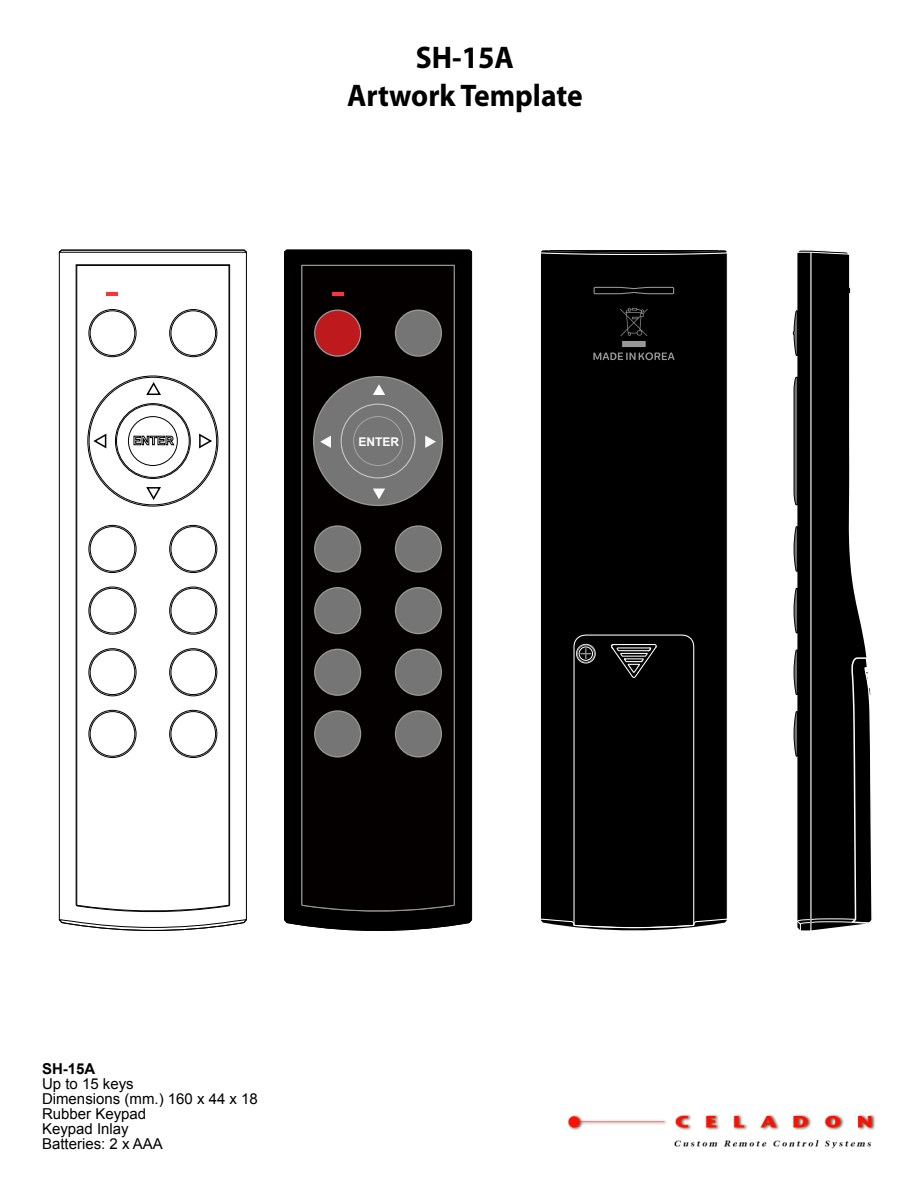
<style>
.page{position:relative;width:918px;height:1188px;background:#fff}
.page>*{position:absolute;margin:0;border:0;box-sizing:border-box;transform-origin:0 0}
.t1{font:700 31.35px/37.7px "Myriad Pro";color:#000;text-align:center;scale:.94 1}
.t2{font:15px/15px "Arial";color:#000}
.t3{font:700 15px "Arial";color:#000}
.t4{font:700 12px "Arial";color:#fff}
</style>
<div class="page">
<svg style="left:793px;top:249px;width:79px;height:681px"></svg>
<svg style="left:59px;top:253px;width:188px;height:666px"></svg>
<svg style="left:58px;top:249px;width:189px;height:4px"></svg>
<svg style="left:58px;top:919px;width:189px;height:12px"></svg>
<svg style="left:76px;top:265px;width:154px;height:647px"></svg>
<div style="left:89px;top:309px;width:47px;height:48px;border:1px solid #000;border-radius:50%"></div>
<div style="left:169px;top:309px;width:48px;height:48px;border:1px solid #000;border-radius:50%"></div>
<div style="left:90px;top:310px;width:45px;height:46px;border:1px solid #000;border-radius:50%"></div>
<div style="left:169px;top:648px;width:48px;height:48px;border:1px solid #000;border-radius:50%"></div>
<div style="left:89px;top:525px;width:47px;height:48px;border:1px solid #000;border-radius:50%"></div>
<div style="left:169px;top:525px;width:48px;height:48px;border:1px solid #000;border-radius:50%"></div>
<div style="left:169px;top:587px;width:48px;height:48px;border:1px solid #000;border-radius:50%"></div>
<div style="left:89px;top:587px;width:47px;height:48px;border:1px solid #000;border-radius:50%"></div>
<div style="left:89px;top:710px;width:47px;height:48px;border:1px solid #000;border-radius:50%"></div>
<div style="left:89px;top:648px;width:47px;height:48px;border:1px solid #000;border-radius:50%"></div>
<div style="left:169px;top:710px;width:48px;height:48px;border:1px solid #000;border-radius:50%"></div>
<div style="left:171px;top:310px;width:45px;height:46px;border:1px solid #000;border-radius:50%"></div>
<div style="left:171px;top:650px;width:45px;height:45px;border:1px solid #000;border-radius:50%"></div>
<div style="left:171px;top:588px;width:45px;height:45px;border:1px solid #000;border-radius:50%"></div>
<div style="left:90px;top:526px;width:45px;height:46px;border:1px solid #000;border-radius:50%"></div>
<div style="left:171px;top:526px;width:45px;height:46px;border:1px solid #000;border-radius:50%"></div>
<div style="left:90px;top:588px;width:45px;height:45px;border:1px solid #000;border-radius:50%"></div>
<div style="left:90px;top:711px;width:45px;height:46px;border:1px solid #000;border-radius:50%"></div>
<div style="left:90px;top:650px;width:45px;height:45px;border:1px solid #000;border-radius:50%"></div>
<div style="left:171px;top:711px;width:45px;height:46px;border:1px solid #000;border-radius:50%"></div>
<div style="left:284px;top:253px;width:188px;height:666px;background:#000"></div>
<svg style="left:284px;top:249px;width:189px;height:4px"></svg>
<svg style="left:284px;top:919px;width:189px;height:12px"></svg>
<div style="left:301px;top:265px;width:154px;height:647px;background:#040000"></div>
<svg style="left:313px;top:376px;width:130px;height:130px"></svg>
<svg style="left:395px;top:649px;width:47px;height:47px"></svg>
<svg style="left:314px;top:525px;width:47px;height:48px"></svg>
<svg style="left:395px;top:525px;width:47px;height:48px"></svg>
<svg style="left:395px;top:587px;width:47px;height:47px"></svg>
<div style="left:396px;top:650px;width:45px;height:45px;background:#767575;border-radius:50%"></div>
<div style="left:396px;top:588px;width:45px;height:45px;background:#767575;border-radius:50%"></div>
<div style="left:315px;top:527px;width:45px;height:44px;background:#767575;border-radius:50%"></div>
<div style="left:396px;top:527px;width:45px;height:44px;background:#767575;border-radius:50%"></div>
<svg style="left:314px;top:587px;width:47px;height:47px"></svg>
<div style="left:315px;top:588px;width:45px;height:45px;background:#767575;border-radius:50%"></div>
<svg style="left:314px;top:310px;width:47px;height:47px"></svg>
<svg style="left:395px;top:310px;width:47px;height:47px"></svg>
<div style="left:315px;top:311px;width:45px;height:44px;background:#be1a1d;border-radius:50%"></div>
<div style="left:396px;top:311px;width:45px;height:44px;background:#767575;border-radius:50%"></div>
<svg style="left:314px;top:710px;width:47px;height:48px"></svg>
<div style="left:315px;top:712px;width:45px;height:44px;background:#767575;border-radius:50%"></div>
<svg style="left:314px;top:649px;width:47px;height:47px"></svg>
<div style="left:315px;top:650px;width:45px;height:45px;background:#767575;border-radius:50%"></div>
<svg style="left:395px;top:710px;width:47px;height:48px"></svg>
<div style="left:396px;top:712px;width:45px;height:44px;background:#767575;border-radius:50%"></div>
<div style="left:314px;top:377px;width:128px;height:128px;background:#767575;border-radius:50%"></div>
<svg style="left:341px;top:404px;width:74px;height:74px"></svg>
<div style="left:342px;top:405px;width:72px;height:72px;background:#767575;border-radius:50%"></div>
<div style="left:353px;top:416px;width:50px;height:50px;border:1px solid #a5a5a5;border-radius:50%"></div>
<div style="left:116px;top:404px;width:74px;height:74px;border:1px solid #000;border-radius:50%"></div>
<div style="left:128px;top:416px;width:50px;height:50px;border:1px solid #000;border-radius:50%"></div>
<div style="left:541px;top:250px;width:186px;height:384px;background:#000"></div>
<div style="left:622px;top:341px;width:24px;height:6px;background:#999899"></div>
<svg style="left:593px;top:352px;width:81px;height:9px"></svg>
<div style="left:541px;top:634px;width:186px;height:297px;background:#000"></div>
<svg style="left:593px;top:286px;width:82px;height:9px"></svg>
<svg style="left:620px;top:308px;width:28px;height:28px"></svg>
<svg style="left:107px;top:292px;width:11px;height:3px"></svg>
<svg style="left:332px;top:292px;width:12px;height:3px"></svg>
<svg style="left:373px;top:384px;width:12px;height:11px"></svg>
<svg style="left:373px;top:489px;width:12px;height:10px"></svg>
<svg style="left:320px;top:436px;width:11px;height:12px"></svg>
<svg style="left:425px;top:436px;width:11px;height:12px"></svg>
<svg style="left:145px;top:381px;width:17px;height:15px"></svg>
<svg style="left:145px;top:486px;width:17px;height:16px"></svg>
<svg style="left:92px;top:433px;width:16px;height:17px"></svg>
<svg style="left:198px;top:433px;width:16px;height:17px"></svg>
<svg style="left:134px;top:436px;width:40px;height:9px"></svg>
<img style="left:568px;top:1114px;width:308px;height:35px">
<h1 class="t1" style="left:347px;top:38px;width:252px">SH-15A<br>Artwork Template</h1>
<p class="t4" style="left:358px;top:433px;width:42px">ENTER</p>
<p class="t3" style="left:42px;top:1059px;width:55px">SH-15A</p>
<p class="t2" style="left:42px;top:1076px;width:217px">Up to 15 keys<br>Dimensions (mm.) 160 x 44 x 18<br>Rubber Keypad<br>Keypad Inlay<br>Batteries: 2 x AAA</p>
</div>
